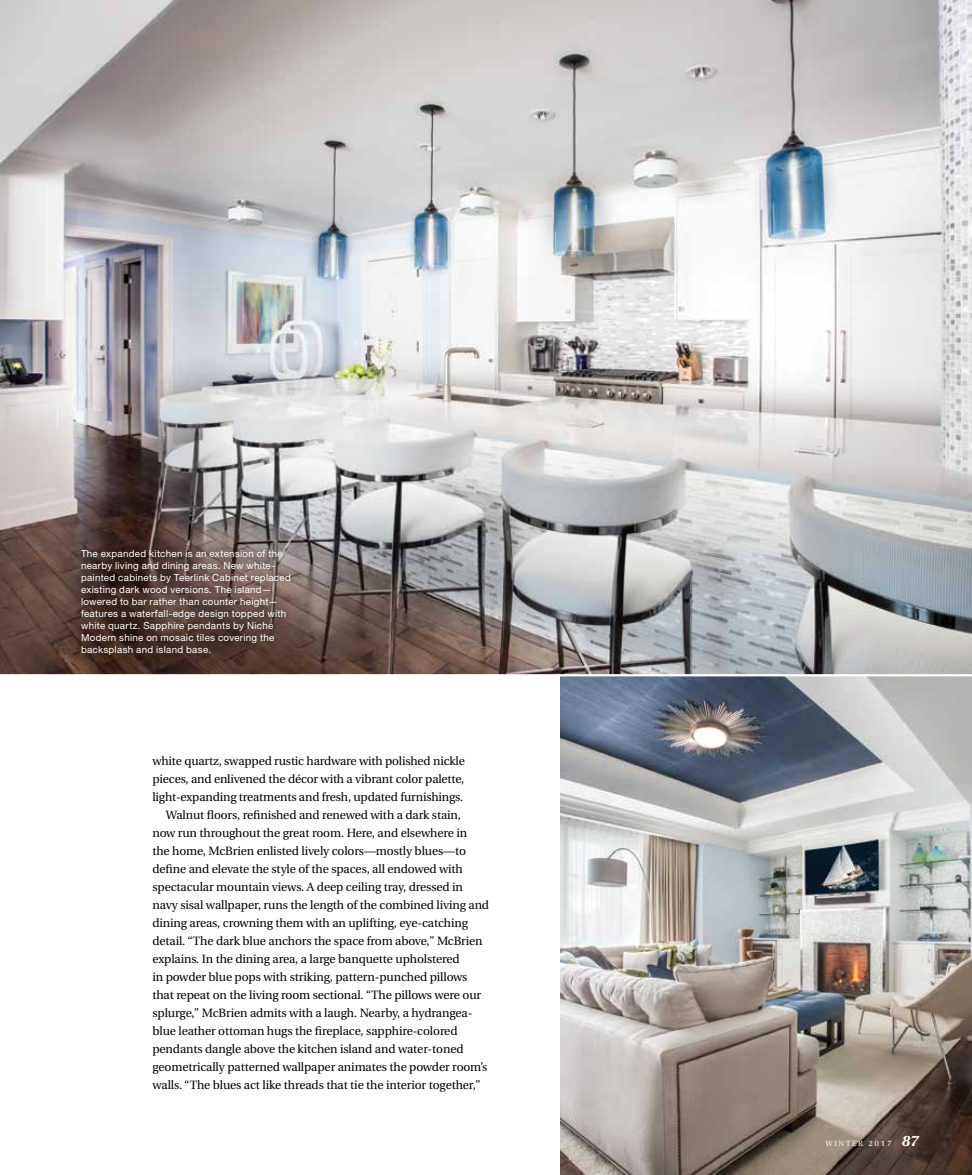
<style>
.page{position:relative;width:972px;height:1175px;background:#fff}
.page>*{position:absolute;margin:0;border:0;box-sizing:border-box;transform-origin:0 0}
.t1{font:12px "Utopia";letter-spacing:-.01em;color:#000}
.t2{font:9.75px/12px "Helvetica Neue LT Std";letter-spacing:.03em;color:#fff}
.t3{font:7.5px "Melior";letter-spacing:.2em;color:#fff}
.s1{font-size:8.25px}
.s2{font-family:"Utopia";font-weight:700;font-style:italic;font-size:15px}
</style>
<div class="page">
<img style="left:0;top:0;width:972px;height:674px">
<img style="left:561px;top:676px;width:411px;height:498px">
<div style="left:73px;top:541px;width:225px;height:121px;background:#000;opacity:.47"></div>
<p class="t2" style="left:81px;top:547px;width:211px">The expanded kitchen is an extension of the nearby living and dining areas. New white&shy;painted cabinets by Teerlink Cabinet replaced existing dark wood versions. The island— lowered to bar rather than counter height— features a waterfall-edge design topped with white quartz. Sapphire pendants by Niche Modern shine on mosaic tiles covering the backsplash and island base.</p>
<p class="t1" style="left:152px;top:754px;width:314px">white quartz, swapped rustic hardware with polished nickle</p>
<p class="t1" style="left:152px;top:772px;width:314px">pieces, and enlivened the décor with a vibrant color palette,</p>
<p class="t1" style="left:152px;top:790px;width:312px">light-expanding treatments and fresh, updated furnishings.</p>
<p class="t1" style="left:166px;top:808px;width:297px">Walnut floors, refinished and renewed with a dark stain,</p>
<p class="t1" style="left:152px;top:826px;width:316px">now run throughout the great room. Here, and elsewhere in</p>
<p class="t1" style="left:152px;top:844px;width:315px">the home, McBrien enlisted lively colors—mostly blues—to</p>
<p class="t1" style="left:152px;top:862px;width:312px">define and elevate the style of the spaces, all endowed with</p>
<p class="t1" style="left:152px;top:880px;width:312px">spectacular mountain views. A deep ceiling tray, dressed in</p>
<p class="t1" style="left:152px;top:898px;width:338px">navy sisal wallpaper, runs the length of the combined living and</p>
<p class="t1" style="left:152px;top:916px;width:317px">dining areas, crowning them with an uplifting, eye-catching</p>
<p class="t1" style="left:152px;top:934px;width:332px">detail. “The dark blue anchors the space from above,” McBrien</p>
<p class="t1" style="left:152px;top:952px;width:309px">explains. In the dining area, a large banquette upholstered</p>
<p class="t1" style="left:152px;top:970px;width:317px">in powder blue pops with striking, pattern-punched pillows</p>
<p class="t1" style="left:152px;top:988px;width:330px">that repeat on the living room sectional. “The pillows were our</p>
<p class="t1" style="left:152px;top:1006px;width:321px">splurge,” McBrien admits with a laugh. Nearby, a hydrangea-</p>
<p class="t1" style="left:152px;top:1024px;width:307px">blue leather ottoman hugs the fireplace, sapphire-colored</p>
<p class="t1" style="left:152px;top:1042px;width:313px">pendants dangle above the kitchen island and water-toned</p>
<p class="t1" style="left:152px;top:1060px;width:336px">geometrically patterned wallpaper animates the powder room’s</p>
<p class="t1" style="left:152px;top:1078px;width:330px">walls. “The blues act like threads that tie the interior together,”</p>
<p class="t3" style="left:825px;top:1139px;width:94px">WINTER <span class="s1">2017</span> <span class="s2">87</span></p>
</div>
